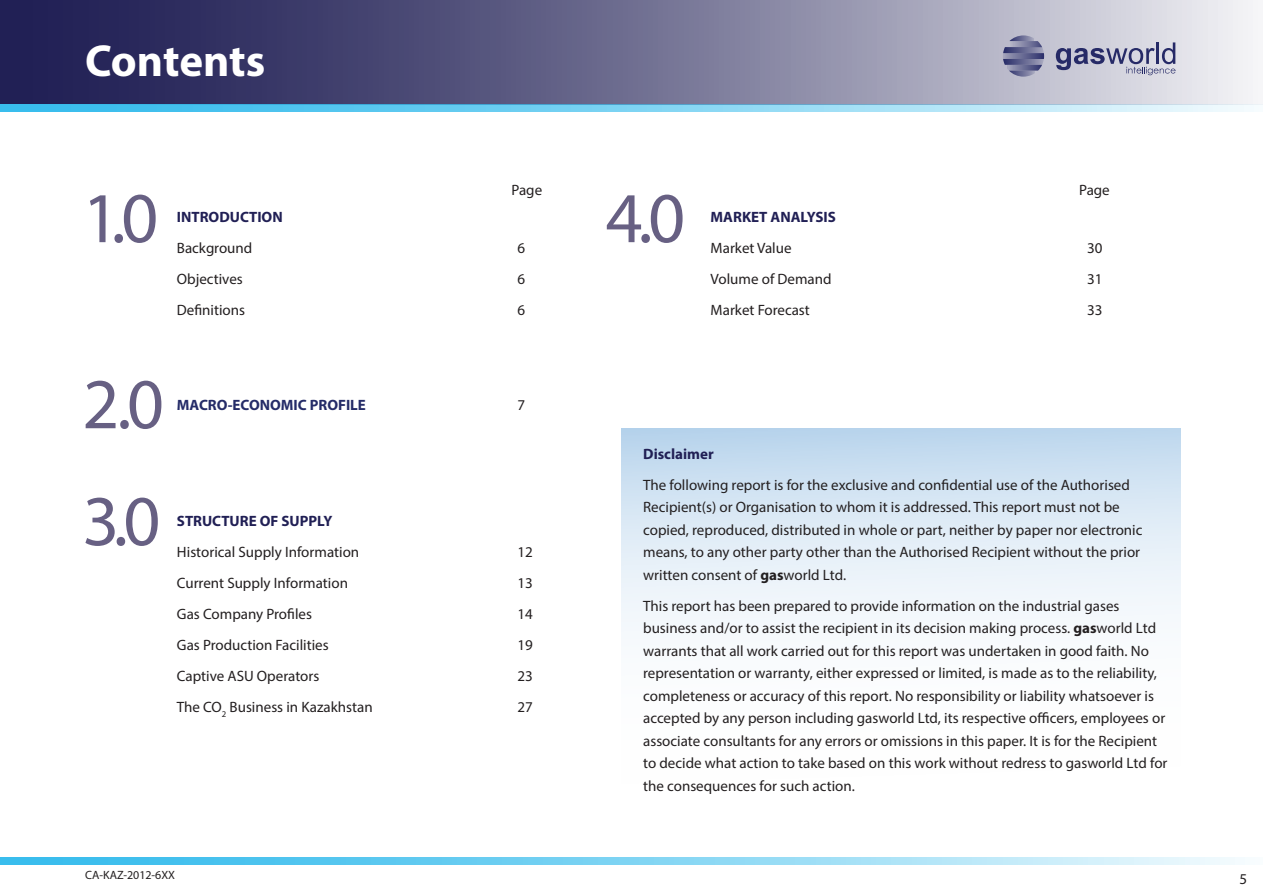
<style>
.page{position:relative;width:1263px;height:893px;background:#fff}
.page>*{position:absolute;margin:0;border:0;box-sizing:border-box;transform-origin:0 0}
.t1{font:72px/117px "Myriad Pro";color:#676083}
.t2{font:700 45px "Myriad Pro";letter-spacing:-.005em;color:#fff}
.t3{font:15px/22.5px "Myriad Pro";color:#231f20}
.t4{font:700 15px "Myriad Pro";color:#212055}
.t5{font:700 15px "Myriad Pro";color:#252c68}
.t6{font:12px "Myriad Pro";color:#231f20}
.s1{font-weight:700}
</style>
<div class="page">
<svg style="left:0;top:0;width:1263px;height:105px;background:#747495"></svg>
<svg style="left:1003px;top:35px;width:41px;height:42px;background:#8081a3"></svg>
<svg style="left:1056px;top:42px;width:119px;height:33px;background:#a3a4bd"></svg>
<svg style="left:0;top:105px;width:1254px;height:7px;background:#85d6f3"></svg>
<svg style="left:0;top:857px;width:1245px;height:8px;background:#85d6f3"></svg>
<svg style="left:621px;top:429px;width:559px;height:203px"></svg>
<h2 class="t2" style="left:85px;top:32px;width:182px">Contents</h2>
<h1 class="t1" style="left:82px;top:158px;width:77px">1.0</h1>
<p class="t3" style="left:511px;top:179px;width:32px">Page</p>
<p class="t3" style="left:1079px;top:179px;width:32px">Page</p>
<h1 class="t1" style="left:606px;top:158px;width:81px">4.0</h1>
<p class="t4" style="left:177px;top:207px;width:107px">INTRODUCTION</p>
<p class="t3" style="left:177px;top:236px;width:77px">Background</p>
<p class="t3" style="left:517px;top:236px;width:9px">6</p>
<p class="t3" style="left:177px;top:267px;width:67px">Objectives</p>
<p class="t3" style="left:517px;top:267px;width:9px">6</p>
<p class="t3" style="left:177px;top:298px;width:70px">Definitions</p>
<p class="t3" style="left:517px;top:298px;width:9px">6</p>
<p class="t4" style="left:711px;top:207px;width:127px">MARKET ANALYSIS</p>
<p class="t3" style="left:711px;top:236px;width:82px">Market Value</p>
<p class="t3" style="left:1087px;top:236px;width:17px">30</p>
<p class="t3" style="left:711px;top:267px;width:123px">Volume of Demand</p>
<p class="t3" style="left:1087px;top:267px;width:17px">31</p>
<p class="t3" style="left:711px;top:298px;width:101px">Market Forecast</p>
<p class="t3" style="left:1087px;top:298px;width:17px">33</p>
<h1 class="t1" style="left:82px;top:344px;width:83px">2.0<br>3.0</h1>
<p class="t5" style="left:177px;top:395px;width:191px">MACRO-ECONOMIC PROFILE</p>
<p class="t3" style="left:517px;top:393px;width:9px">7</p>
<p class="t4" style="left:177px;top:511px;width:157px">STRUCTURE OF SUPPLY</p>
<p class="t3" style="left:177px;top:540px;width:184px">Historical Supply Information</p>
<p class="t3" style="left:517px;top:540px;width:17px">12</p>
<p class="t3" style="left:177px;top:571px;width:173px">Current Supply Information</p>
<p class="t3" style="left:517px;top:571px;width:17px">13</p>
<p class="t3" style="left:177px;top:602px;width:137px">Gas Company Profiles</p>
<p class="t3" style="left:517px;top:602px;width:17px">14</p>
<p class="t3" style="left:177px;top:633px;width:153px">Gas Production Facilities</p>
<p class="t3" style="left:517px;top:633px;width:17px">19</p>
<p class="t3" style="left:177px;top:664px;width:144px">Captive ASU Operators</p>
<p class="t3" style="left:517px;top:664px;width:17px">23</p>
<p class="t3" style="left:177px;top:695px;width:197px">The CO<sub>2</sub> Business in Kazakhstan</p>
<p class="t3" style="left:517px;top:695px;width:17px">27</p>
<p class="t4" style="left:643px;top:444px;width:72px">Disclaimer</p>
<p class="t3" style="left:643px;top:473px;width:501px">The following report is for the exclusive and confidential use of the Authorised Recipient(s) or Organisation to whom it is addressed. This report must not be copied, reproduced, distributed in whole or part, neither by paper nor electronic means, to any other party other than the Authorised Recipient without the prior written consent of <span class="s1">gas</span>world Ltd.</p>
<p class="t3" style="left:643px;top:594px;width:526px">This report has been prepared to provide information on the industrial gases business and/or to assist the recipient in its decision making process. <span class="s1">gas</span>world Ltd warrants that all work carried out for this report was undertaken in good faith. No representation or warranty, either expressed or limited, is made as to the reliability, completeness or accuracy of this report. No responsibility or liability whatsoever is accepted by any person including gasworld Ltd, its respective officers, employees or associate consultants for any errors or omissions in this paper. It is for the Recipient to decide what action to take based on this work without redress to gasworld Ltd for the consequences for such action.</p>
<p class="t6" style="left:85px;top:868px;width:91px">CA-KAZ-2012-6XX</p>
<p class="t3" style="left:1239px;top:868px;width:9px">5</p>
</div>
